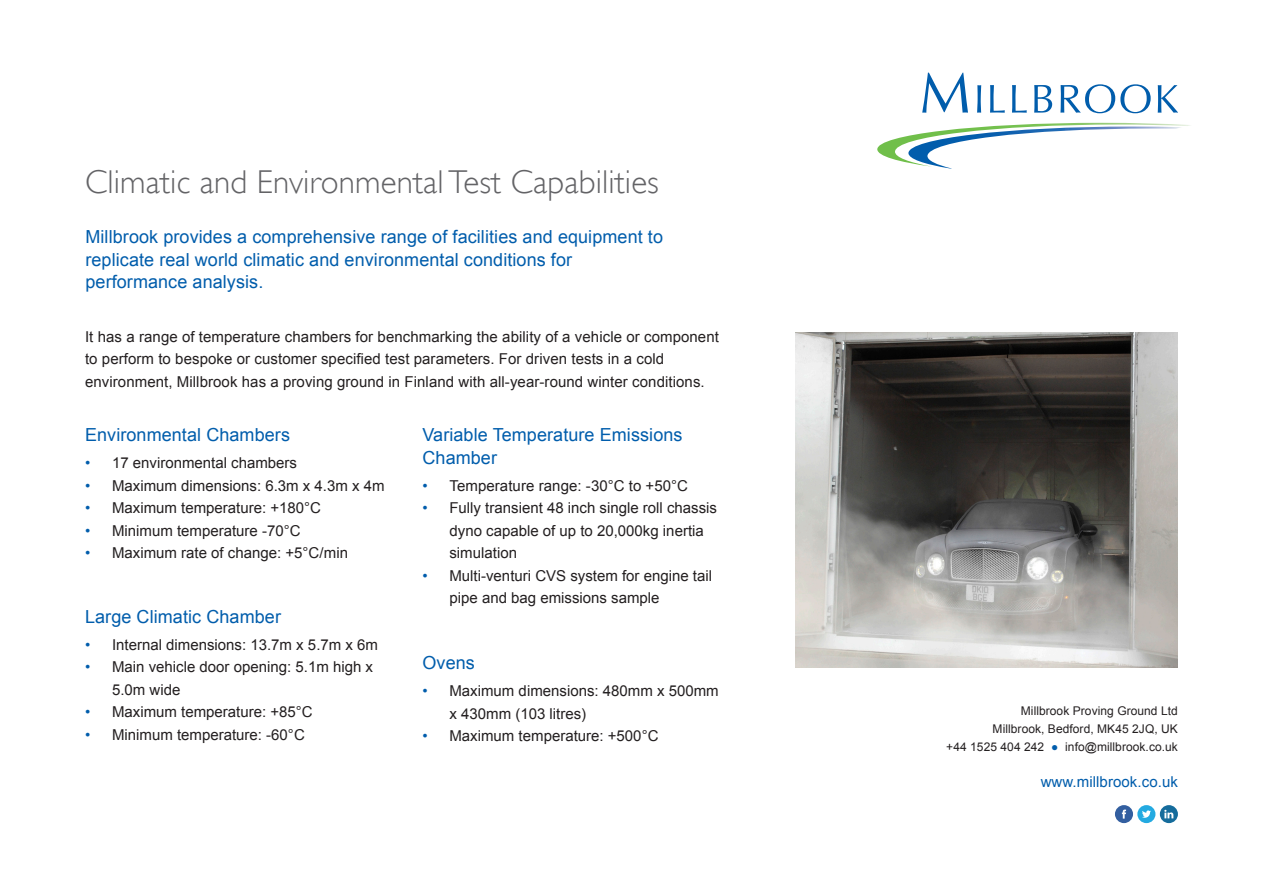
<style>
.page{position:relative;width:1263px;height:893px;background:#fff}
.page>*{position:absolute;margin:0;border:0;box-sizing:border-box;transform-origin:0 0}
.Heading{font:300 33px "Gill Sans";letter-spacing:.005em;color:#636366}
.Introduction{font:18px/22.5px "Arial";letter-spacing:.005em;color:#015dac}
.Sub-Heading{font:18px/22.5px "Arial";letter-spacing:.005em;color:#015dac}
.Running_Text{font:15px/22.5px "Arial";color:#231f20}
.t1{font:15px "Arial";letter-spacing:.005em;color:#015dac}
.t2{font:12px "Arial";letter-spacing:.005em;color:#231f20}
.s1{color:#015dac}
</style>
<div class="page">
<svg style="left:1115px;top:805px;width:63px;height:18px"></svg>
<svg style="left:922px;top:73px;width:46px;height:40px"></svg>
<svg style="left:977px;top:85px;width:4px;height:28px"></svg>
<svg style="left:990px;top:85px;width:15px;height:28px"></svg>
<svg style="left:1012px;top:85px;width:15px;height:28px"></svg>
<svg style="left:1034px;top:85px;width:18px;height:28px"></svg>
<svg style="left:1060px;top:84px;width:91px;height:29px"></svg>
<svg style="left:1158px;top:85px;width:20px;height:28px"></svg>
<svg style="left:877px;top:123px;width:313px;height:46px"></svg>
<img style="left:795px;top:333px;width:383px;height:335px">
<p class="Heading" style="left:85px;top:163px;width:575px">Climatic and Environmental Test Capabilities</p>
<p class="Introduction" style="left:85px;top:226px;width:579px">Millbrook provides a comprehensive range of facilities and equipment to replicate real world climatic and environmental conditions for performance analysis.</p>
<p class="Running_Text" style="left:85px;top:325px;width:635px">It has a range of temperature chambers for benchmarking the ability of a vehicle or component to perform to bespoke or customer specified test parameters. For driven tests in a cold environment, Millbrook has a proving ground in Finland with all-year-round winter conditions.</p>
<p class="Sub-Heading" style="left:85px;top:424px;width:206px">Environmental Chambers</p>
<p class="Running_Text" style="left:85px;top:452px;width:214px"><span class="s1">•</span> 17 environmental chambers</p>
<p class="Running_Text" style="left:85px;top:474px;width:301px"><span class="s1">•</span> Maximum dimensions: 6.3m x 4.3m x 4m</p>
<p class="Running_Text" style="left:85px;top:497px;width:238px"><span class="s1">•</span> Maximum temperature: +180°C</p>
<p class="Running_Text" style="left:85px;top:519px;width:217px"><span class="s1">•</span> Minimum temperature -70°C</p>
<p class="Running_Text" style="left:85px;top:542px;width:265px"><span class="s1">•</span> Maximum rate of change: +5°C/min</p>
<p class="Sub-Heading" style="left:85px;top:605px;width:197px">Large Climatic Chamber</p>
<p class="Running_Text" style="left:85px;top:633px;width:294px"><span class="s1">•</span> Internal dimensions: 13.7m x 5.7m x 6m</p>
<p class="Running_Text" style="left:112px;top:656px;width:262px;text-indent:-27px"><span class="s1">•</span> Main vehicle door opening: 5.1m high x<br>5.0m wide</p>
<p class="Running_Text" style="left:85px;top:701px;width:229px"><span class="s1">•</span> Maximum temperature: +85°C</p>
<p class="Running_Text" style="left:85px;top:723px;width:221px"><span class="s1">•</span> Minimum temperature: -60°C</p>
<p class="Sub-Heading" style="left:422px;top:424px;width:262px">Variable Temperature Emissions<br>Chamber</p>
<p class="Running_Text" style="left:422px;top:474px;width:267px"><span class="s1">•</span> Temperature range: -30°C to +50°C</p>
<p class="Running_Text" style="left:449px;top:497px;width:269px;text-indent:-27px"><span class="s1">•</span> Fully transient 48 inch single roll chassis dyno capable of up to 20,000kg inertia simulation</p>
<p class="Running_Text" style="left:449px;top:564px;width:264px;text-indent:-27px"><span class="s1">•</span> Multi-venturi CVS system for engine tail pipe and bag emissions sample</p>
<p class="Sub-Heading" style="left:422px;top:652px;width:54px">Ovens</p>
<p class="Running_Text" style="left:449px;top:680px;width:271px;text-indent:-27px"><span class="s1">•</span> Maximum dimensions: 480mm x 500mm x 430mm (103 litres)</p>
<p class="Running_Text" style="left:422px;top:725px;width:238px"><span class="s1">•</span> Maximum temperature: +500°C</p>
<p class="t2" style="left:1021px;top:703px;width:159px">Millbrook Proving Ground Ltd</p>
<p class="t2" style="left:993px;top:721px;width:187px">Millbrook, Bedford, MK45 2JQ, UK</p>
<p class="t2" style="left:946px;top:739px;width:233px">+44 1525 404 242 <span class="s1">●</span> info@millbrook.co.uk</p>
<p class="t1" style="left:1041px;top:772px;width:139px">www.millbrook.co.uk</p>
</div>
